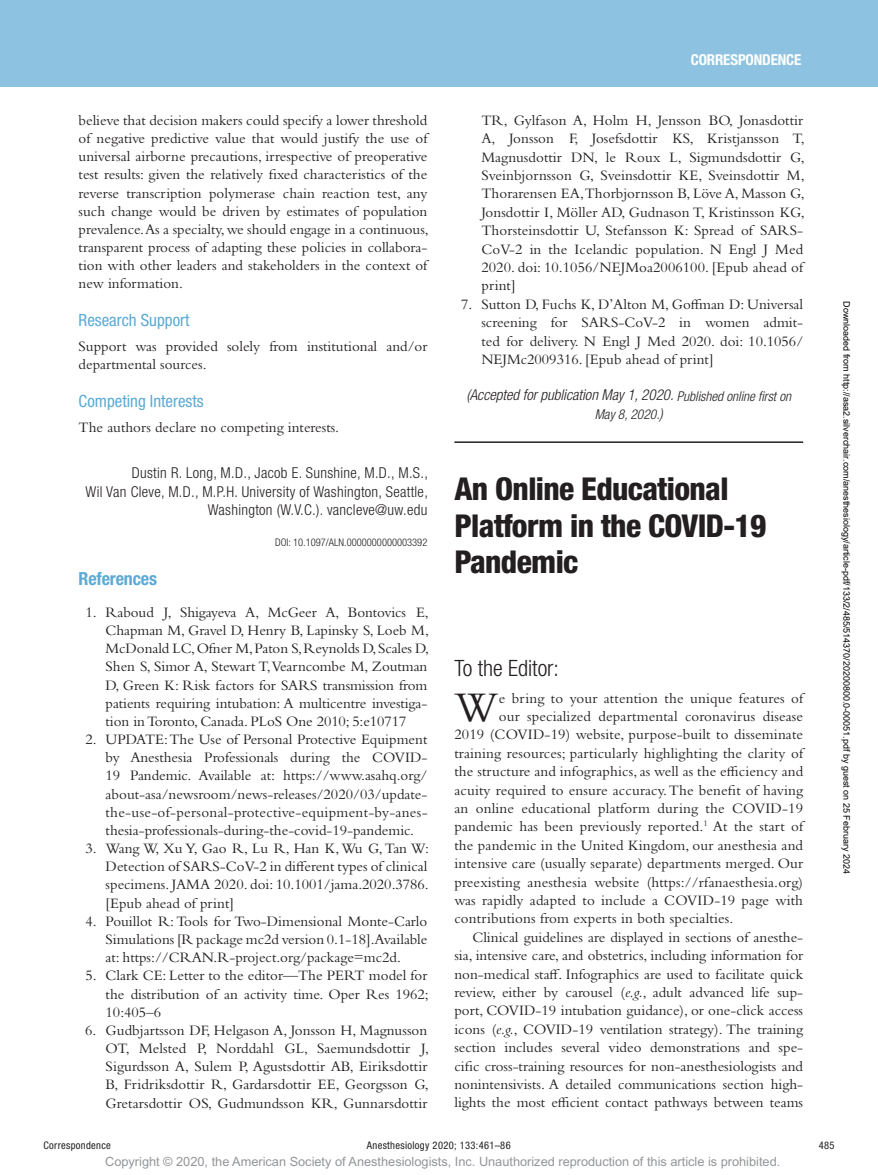
<style>
.page{position:relative;width:878px;height:1175px;background:#fff}
.page>*{position:absolute;margin:0;border:0;box-sizing:border-box;transform-origin:0 0}
.t1{font:43.95px "Bembo Std";color:#231f20}
.t2{font:800 condensed 31.5px/36.5px "Helvetica Neue LT Std";letter-spacing:-.02em;color:#231f20}
.t3{font:300 condensed 22.5px "Helvetica Neue LT Std";color:#231f20}
.t4{font:700 condensed 18px "Helvetica Neue LT Std";color:#5caad4}
.t5{font:condensed 16.8px "Helvetica Neue LT Std";color:#5caad4}
.t6{font:15px/18.1px "Bembo Std";color:#231f20;text-align:justify}
.t7{font:300 condensed 15px/18.1px "Helvetica Neue LT Std";letter-spacing:.02em;color:#231f20;text-align:right}
.t8{font:italic 300 condensed 15px "Helvetica Neue LT Std";color:#231f20}
.t9{font:700 condensed 15px "Helvetica Neue LT Std";letter-spacing:-.01em;color:#fff}
.t10{font:italic 300 condensed 13.5px "Helvetica Neue LT Std";color:#231f20}
.t11{font:12.75px "Arial MT Std";color:#939598}
.t12{font:condensed 10.5px "Helvetica Neue LT Std";letter-spacing:.03em;color:#231f20}
.t13{font:300 condensed 10.5px "Helvetica Neue LT Std";color:#231f20}
.t14{font:9px "Arial";color:#000}
.s1{font-size:13.5px}
.s2{font-size:15px}
.s3{font-style:italic}
</style>
<div class="page">
<div style="left:0;top:0;width:878px;height:86px;background:#8dc3e0"></div>
<hr style="left:454px;top:441px;width:349px;height:2px;background:#231f20">
<p class="t6" style="left:79px;top:111px;width:352px">believe that decision makers could specify a lower threshold of negative predictive value that would justify the use of universal airborne precautions, irrespective of preoperative test results: given the relatively fixed characteristics of the reverse transcription polymerase chain reaction test, any such change would be driven by estimates of population prevalence.As a specialty, we should engage in a continuous, transparent process of adapting these policies in collabora&shy;tion with other leaders and stakeholders in the context of new information.</p>
<p class="t5" style="left:79px;top:310px;width:112px">Research Support</p>
<p class="t6" style="left:79px;top:337px;width:350px">Support was provided solely from institutional and/or departmental sources.</p>
<p class="t5" style="left:79px;top:391px;width:126px">Competing Interests</p>
<p class="t6" style="left:79px;top:417px;width:262px">The authors declare no competing interests.</p>
<p class="t7" style="left:86px;top:464px;width:344px">Dustin R. Long, M.D., Jacob E. Sunshine, M.D., M.S.,<br>Wil Van Cleve, M.D., M.P.H. University of Washington, Seattle,<br>Washington (W.V.C.). vancleve@uw.edu</p>
<p class="t13" style="left:275px;top:536px;width:154px">DOI: 10.1097/ALN.0000000000003392</p>
<p class="t4" style="left:79px;top:567px;width:80px">REFERENCES</p>
<p class="t6" style="left:106px;top:603px;width:325px;text-indent:-20px">1. Raboud J, Shigayeva A, McGeer A, Bontovics E, Chapman M, Gravel D, Henry B, Lapinsky S, Loeb M, McDonald LC, Ofner M, Paton S, Reynolds D, Scales D, Shen S, Simor A, Stewart T, Vearncombe M, Zoutman D, Green K: Risk factors for SARS transmission from patients requiring intubation: A multicentre investiga&shy;tion in Toronto, Canada. PLoS One 2010; 5:e10717</p>
<p class="t6" style="left:106px;top:730px;width:323px;text-indent:-20px">2. UPDATE: The Use of Personal Protective Equipment by Anesthesia Professionals during the COVID-19 Pandemic. Available at: https://www.asahq.org/ about-asa/newsroom/news-releases/2020/03/update&shy;the-use-of-personal-protective-equipment-by-anes&shy;thesia-professionals-during-the-covid-19-pandemic.</p>
<p class="t6" style="left:106px;top:839px;width:325px;text-indent:-20px">3. Wang W, Xu Y, Gao R, Lu R, Han K, Wu G, Tan W:<br>Detection of SARS-CoV-2 in different types of clinical specimens. JAMA 2020. doi: 10.1001/jama.2020.3786. [Epub ahead of print]</p>
<p class="t6" style="left:106px;top:911px;width:323px;text-indent:-20px">4. Pouillot R: Tools for Two-Dimensional Monte-Carlo Simulations [R package mc2d version 0.1-18].Available at: https://CRAN.R-project.org/package=mc2d.</p>
<p class="t6" style="left:106px;top:966px;width:325px;text-indent:-20px">5. Clark CE: Letter to the editor—The PERT model for the distribution of an activity time. Oper Res 1962; 10:405–6</p>
<p class="t6" style="left:106px;top:1020px;width:325px;text-indent:-20px">6. Gudbjartsson DF, Helgason A, Jonsson H, Magnusson OT, Melsted P, Norddahl GL, Saemundsdottir J, Sigurdsson A, Sulem P, Agustsdottir AB, Eiriksdottir B, Fridriksdottir R, Gardarsdottir EE, Georgsson G, Gretarsdottir OS, Gudmundsson KR, Gunnarsdottir</p>
<p class="t9" style="left:690px;top:51px;width:112px">CORRESPONDENCE</p>
<p class="t6" style="left:481px;top:111px;width:325px">TR, Gylfason A, Holm H, Jensson BO, Jonasdottir A, Jonsson F, Josefsdottir KS, Kristjansson T, Magnusdottir DN, le Roux L, Sigmundsdottir G, Sveinbjornsson G, Sveinsdottir KE, Sveinsdottir M, Thorarensen EA,Thorbjornsson B, Löve A, Masson G, Jonsdottir I, Möller AD, Gudnason T, Kristinsson KG, Thorsteinsdottir U, Stefansson K: Spread of SARS-CoV-2 in the Icelandic population. N Engl J Med 2020. doi: 10.1056/NEJMoa2006100. [Epub ahead of print]</p>
<p class="t6" style="left:481px;top:295px;width:323px;text-indent:-20px">7. Sutton D, Fuchs K, D’Alton M, Goffman D: Universal screening for SARS-CoV-2 in women admit&shy;ted for delivery. N Engl J Med 2020. doi: 10.1056/ NEJMc2009316. [Epub ahead of print]</p>
<p class="t8" style="left:466px;top:386px;width:326px">(Accepted for publication May 1, 2020. <span class="s1">Published online first on</span></p>
<p class="t10" style="left:594px;top:406px;width:70px">May 8, 2020.<span class="s2">)</span></p>
<h2 class="t2" style="left:454px;top:470px;width:314px">An Online Educational<br>Platform in the COVID-19<br>Pandemic</h2>
<h3 class="t3" style="left:454px;top:654px;width:106px">To the Editor:</h3>
<h1 class="t1" style="left:454px;top:681px;width:45px">W</h1>
<p class="t6" style="left:498px;top:689px;width:306px">e bring to your attention the unique features of</p>
<p class="t6" style="left:498px;top:707px;width:306px">our specialized departmental coronavirus disease</p>
<p class="t6" style="left:454px;top:725px;width:350px">2019 (COVID-19) website, purpose-built to disseminate</p>
<p class="t6" style="left:454px;top:743px;width:350px">training resources; particularly highlighting the clarity of</p>
<p class="t6" style="left:454px;top:762px;width:350px">the structure and infographics, as well as the efficiency and</p>
<p class="t6" style="left:454px;top:780px;width:350px">acuity required to ensure accuracy. The benefit of having</p>
<p class="t6" style="left:454px;top:799px;width:350px">an online educational platform during the COVID-19</p>
<p class="t6" style="left:454px;top:817px;width:350px">pandemic has been previously reported.<sup>1</sup> At the start of</p>
<p class="t6" style="left:454px;top:835px;width:350px">the pandemic in the United Kingdom, our anesthesia and</p>
<p class="t6" style="left:454px;top:854px;width:350px">intensive care (usually separate) departments merged. Our</p>
<p class="t6" style="left:454px;top:872px;width:350px">preexisting anesthesia website (https://rfanaesthesia.org)</p>
<p class="t6" style="left:454px;top:891px;width:350px">was rapidly adapted to include a COVID-19 page with</p>
<p class="t6" style="left:454px;top:909px;width:280px">contributions from experts in both specialties.</p>
<p class="t6" style="left:472px;top:927px;width:332px">Clinical guidelines are displayed in sections of anesthe-</p>
<p class="t6" style="left:454px;top:946px;width:350px">sia, intensive care, and obstetrics, including information for</p>
<p class="t6" style="left:454px;top:964px;width:350px">non-medical staff. Infographics are used to facilitate quick</p>
<p class="t6" style="left:454px;top:983px;width:350px">review, either by carousel (<span class="s3">e.g.</span>, adult advanced life sup-</p>
<p class="t6" style="left:454px;top:1001px;width:350px">port, COVID-19 intubation guidance), or one-click access</p>
<p class="t6" style="left:454px;top:1019px;width:350px">icons (<span class="s3">e.g.</span>, COVID-19 ventilation strategy). The training</p>
<p class="t6" style="left:454px;top:1038px;width:350px">section includes several video demonstrations and spe-</p>
<p class="t6" style="left:454px;top:1056px;width:350px">cific cross-training resources for non-anesthesiologists and</p>
<p class="t6" style="left:454px;top:1074px;width:350px">nonintensivists. A detailed communications section high-</p>
<p class="t6" style="left:454px;top:1093px;width:350px">lights the most efficient contact pathways between teams</p>
<p class="t14" style="left:850px;top:301px;width:574px;rotate:90deg">Downloaded from http://asa2.silverchair.com/anesthesiology/article-pdf/133/2/485/514370/20200800.0-00051.pdf by guest on 25 February 2024</p>
<p class="t12" style="left:44px;top:1139px;width:69px">Correspondence</p>
<p class="t12" style="left:367px;top:1139px;width:145px">Anesthesiology 2020; 133:461–86</p>
<p class="t12" style="left:818px;top:1139px;width:17px">485</p>
<p class="t11" style="left:105px;top:1154px;width:676px">Copyright © 2020, the American Society of Anesthesiologists, Inc. Unauthorized reproduction of this article is prohibited.</p>
</div>
